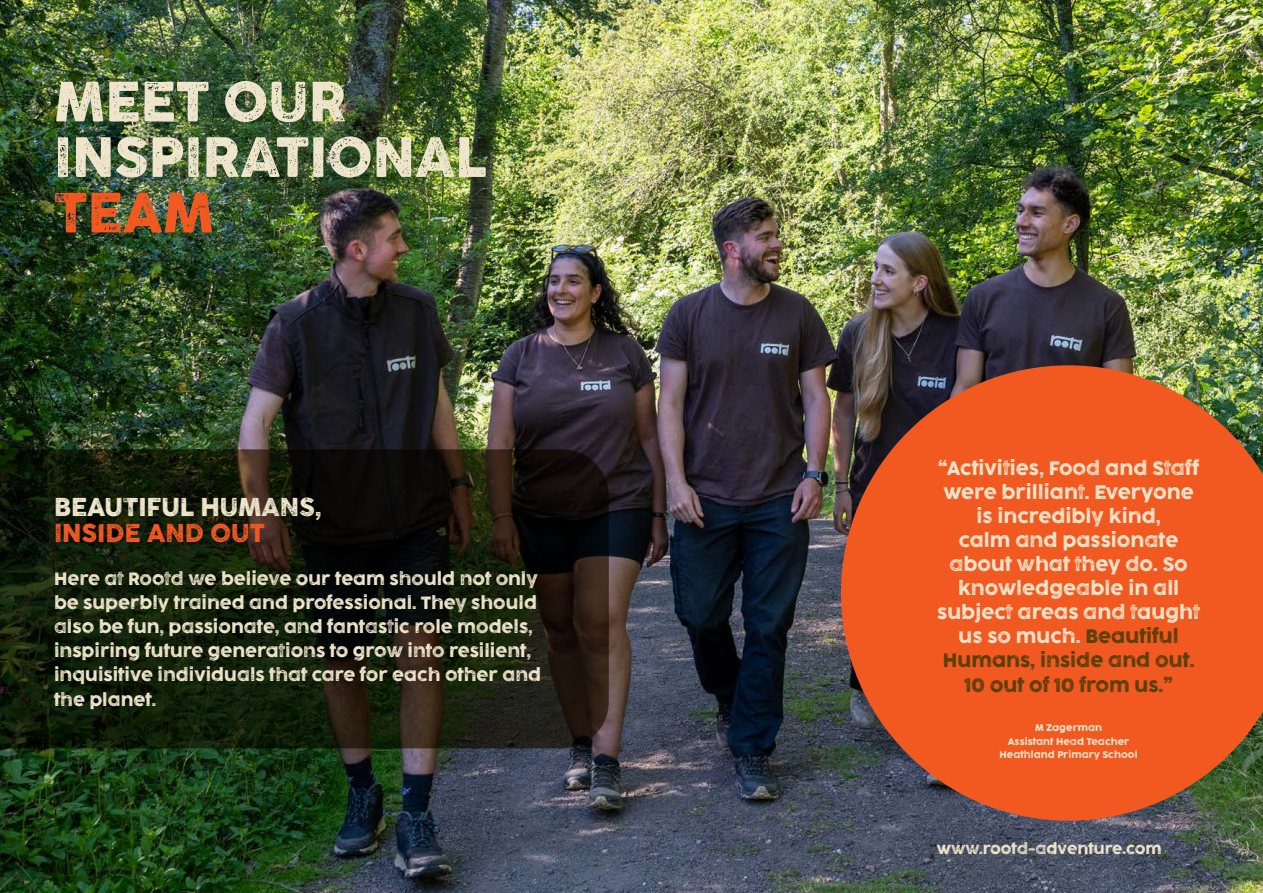
<style>
.page{position:relative;width:1263px;height:893px;background:#fff}
.page>*{position:absolute;margin:0;border:0;box-sizing:border-box;transform-origin:0 0}
.t1{font:52.5px/55.5px "Cocogoose Pro Letterpress";color:#eee5cc}
.t2{font:24px/25.5px "Cocogoose Pro Letterpress";color:#eee5cc}
.t3{font:18px/24.2px "Cocogoose Pro Letterpress";color:#eee5cc;text-align:center}
.t4{font:16.5px/24px "Cocogoose Pro Letterpress";color:#eee5cc}
.t5{font:14.1px "Cocogoose Pro Letterpress";color:#eee5cc}
.t6{font:9px/13.5px "Cocogoose Pro Letterpress";color:#eee5cc;text-align:center}
.s1{color:#f15921}
.s2{color:#563f08}
</style>
<div class="page">
<img style="left:0;top:0;width:1263px;height:893px">
<svg style="left:841px;top:365px;width:422px;height:456px;fill:#f15921"></svg>
<svg style="left:0;top:449px;width:609px;height:299px"></svg>
<p class="t1" style="left:54px;top:75px;width:434px">MEET OUR<br>INSPIRATIONAL<br><span class="s1">TEAM</span></p>
<p class="t2" style="left:54px;top:495px;width:269px">BEAUTIFUL HUMANS,<br><span class="s1">INSIDE AND OUT</span></p>
<p class="t4" style="left:54px;top:568px;width:489px">Here at Rootd we believe our team should not only be superbly trained and professional. They should also be fun, passionate, and fantastic role models, inspiring future generations to grow into resilient, inquisitive individuals that care for each other and the planet.</p>
<p class="t3" style="left:937px;top:456px;width:264px">“Activities, Food and Staff were brilliant. Everyone is incredibly kind,<br>calm and passionate about what they do. So knowledgeable in all subject areas and taught us so much. <span class="s2">Beautiful<br>Humans, inside and out.<br>10 out of 10 from us.”</span></p>
<p class="t6" style="left:999px;top:721px;width:140px">M Zagerman<br>Assistant Head Teacher<br>Heathland Primary School</p>
<p class="t5" style="left:937px;top:840px;width:226px">www.rootd-adventure.com</p>
</div>
